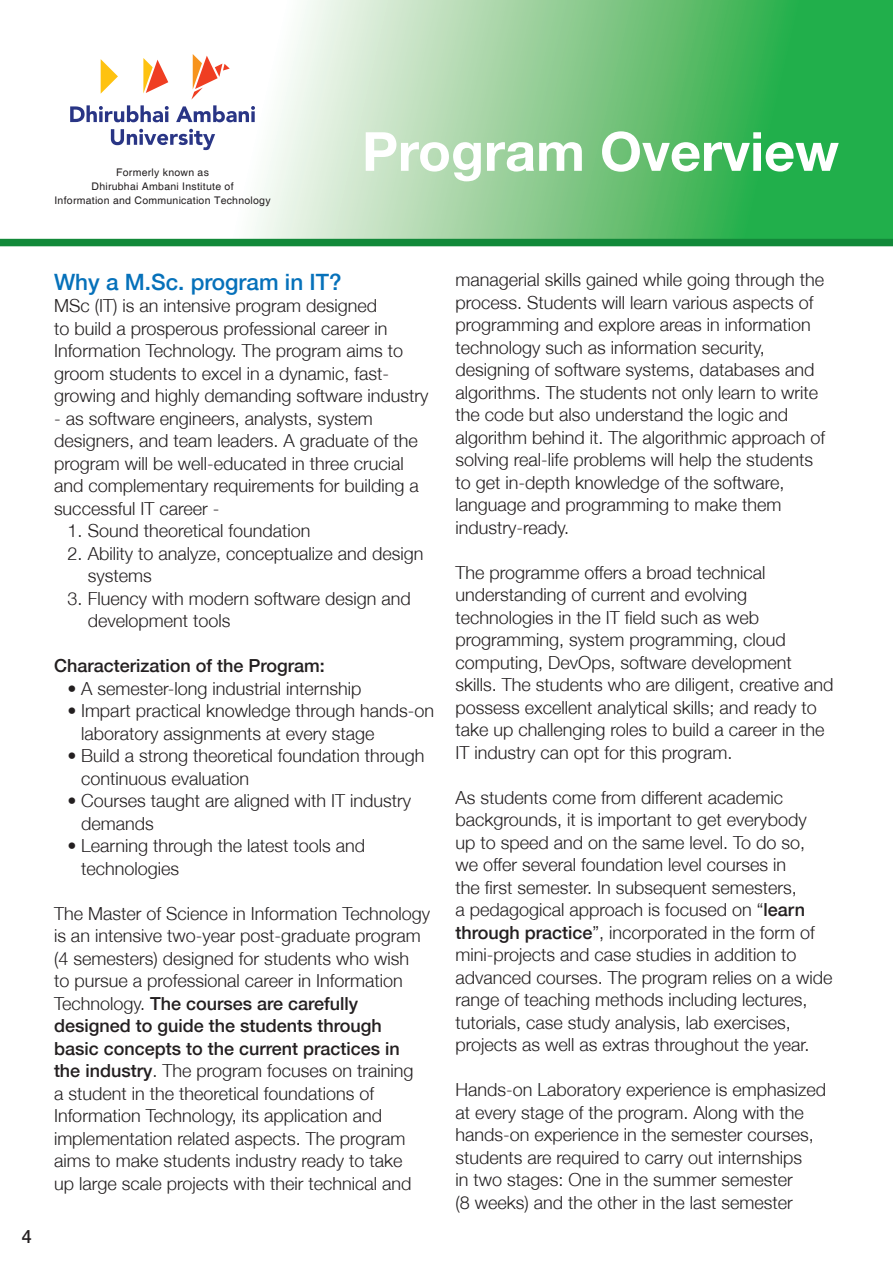
<style>
.page{position:relative;width:893px;height:1263px;background:#fff}
.page>*{position:absolute;margin:0;border:0;box-sizing:border-box;transform-origin:0 0}
.t1{font:700 54px "Helvetica Neue";color:#fff}
.t2{font:500 22.5px "Helvetica Neue";color:#0671ba}
.t3{font:300 18px/22.5px "Helvetica Neue";color:#231f20}
.t4{font:500 18px "Helvetica Neue";color:#231f20}
.t5{font:10.5px/14px "Helvetica";letter-spacing:.025em;color:#231f20;text-align:center}
.s1{font-weight:500}
</style>
<div class="page">
<svg style="left:0;top:0;width:893px;height:239px"></svg>
<div style="left:0;top:239px;width:893px;height:7px;background:#128939"></div>
<svg style="left:143px;top:58px;width:25px;height:35px"></svg>
<svg style="left:101px;top:59px;width:17px;height:35px"></svg>
<svg style="left:70px;top:105px;width:99px;height:17px"></svg>
<svg style="left:111px;top:129px;width:104px;height:21px"></svg>
<svg style="left:176px;top:54px;width:79px;height:68px"></svg>
<p class="t5" style="left:54px;top:166px;width:218px">Formerly known as<br>Dhirubhai Ambani Institute of<br>Information and Communication Technology</p>
<p class="t1" style="left:362px;top:118px;width:479px">Program Overview</p>
<p class="t4" style="left:22px;top:1226px;width:12px">4</p>
<p class="t2" style="left:54px;top:268px;width:289px">Why a M.Sc. program in IT?</p>
<p class="t3" style="left:54px;top:294px;width:376px">MSc (IT) is an intensive program designed<br>to build a prosperous professional career in Information Technology. The program aims to groom students to excel in a dynamic, fast&shy;growing and highly demanding software industry</p>
<p class="t3" style="left:54px;top:407px;width:366px">- as software engineers, analysts, system designers, and team leaders. A graduate of the program will be well-educated in three crucial and complementary requirements for building a successful IT career -</p>
<p class="t3" style="left:68px;top:519px;width:244px">1. Sound theoretical foundation</p>
<p class="t3" style="left:88px;top:542px;width:337px;text-indent:-20px">2. Ability to analyze, conceptualize and design systems</p>
<p class="t3" style="left:88px;top:587px;width:325px;text-indent:-20px">3. Fluency with modern software design and development tools</p>
<p class="t4" style="left:54px;top:655px;width:272px">Characterization of the Program:</p>
<p class="t3" style="left:68px;top:677px;width:295px">• A semester-long industrial internship</p>
<p class="t3" style="left:81px;top:699px;width:355px;text-indent:-14px">• Impart practical knowledge through hands-on laboratory assignments at every stage</p>
<p class="t3" style="left:81px;top:744px;width:345px;text-indent:-14px">• Build a strong theoretical foundation through continuous evaluation</p>
<p class="t3" style="left:81px;top:789px;width:332px;text-indent:-14px">• Courses taught are aligned with IT industry demands</p>
<p class="t3" style="left:81px;top:834px;width:286px;text-indent:-14px">• Learning through the latest tools and technologies</p>
<p class="t3" style="left:54px;top:902px;width:378px">The Master of Science in Information Technology is an intensive two-year post-graduate program (4 semesters) designed for students who wish<br>to pursue a professional career in Information Technology. <span class="s1">The courses are carefully designed to guide the students through basic concepts to the current practices in the industry</span>. The program focuses on training<br>a student in the theoretical foundations of Information Technology, its application and implementation related aspects. The program aims to make students industry ready to take<br>up large scale projects with their technical and</p>
<p class="t3" style="left:455px;top:268px;width:371px">managerial skills gained while going through the process. Students will learn various aspects of programming and explore areas in information technology such as information security, designing of software systems, databases and algorithms. The students not only learn to write the code but also understand the logic and algorithm behind it. The algorithmic approach of solving real-life problems will help the students to get in-depth knowledge of the software, language and programming to make them industry-ready.</p>
<p class="t3" style="left:455px;top:561px;width:380px">The programme offers a broad technical understanding of current and evolving technologies in the IT field such as web programming, system programming, cloud computing, DevOps, software development skills. The students who are diligent, creative and possess excellent analytical skills; and ready to take up challenging roles to build a career in the IT industry can opt for this program.</p>
<p class="t3" style="left:455px;top:786px;width:378px">As students come from different academic backgrounds, it is important to get everybody<br>up to speed and on the same level. To do so, we offer several foundation level courses in<br>the first semester. In subsequent semesters,<br>a pedagogical approach is focused on “<span class="s1">learn through practice</span>”, incorporated in the form of mini-projects and case studies in addition to advanced courses. The program relies on a wide range of teaching methods including lectures, tutorials, case study analysis, lab exercises, projects as well as extras throughout the year.</p>
<p class="t3" style="left:455px;top:1078px;width:372px">Hands-on Laboratory experience is emphasized at every stage of the program. Along with the hands-on experience in the semester courses, students are required to carry out internships<br>in two stages: One in the summer semester<br>(8 weeks) and the other in the last semester</p>
</div>
